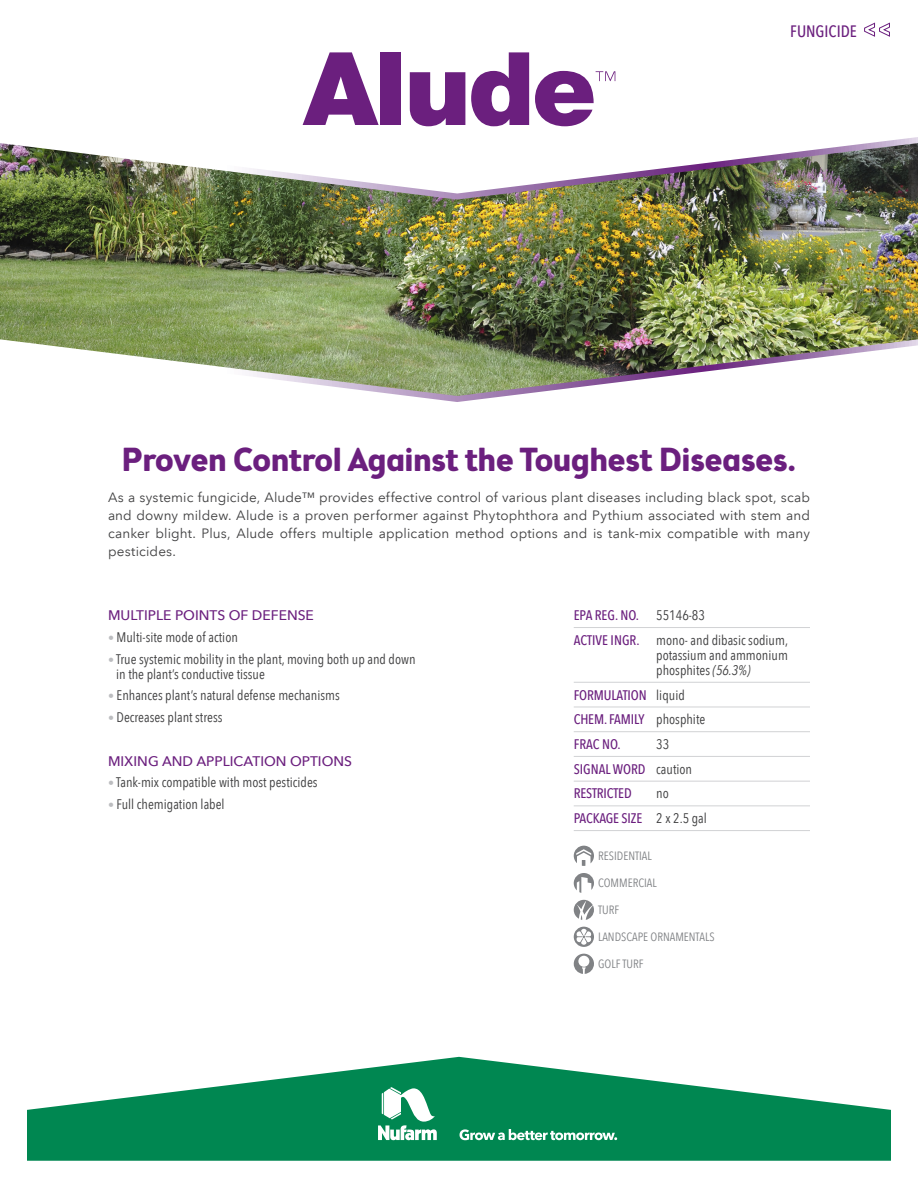
<style>
.page{position:relative;width:918px;height:1188px;background:#fff}
.page>*{position:absolute;margin:0;border:0;box-sizing:border-box;transform-origin:0 0}
.t1{font:700 33px "Brooklyn Samuels Five";color:#6b1f7e}
.t2{font:500 condensed 16.5px "Avenir Next LT Pro";color:#6b1f7e}
.TabEPA{font:condensed 13.8px/15px "Avenir Next LT Pro";color:#3e3e3f;text-align:justify}
.TabEPA-2{font:500 condensed 13.8px "Avenir Next LT Pro";letter-spacing:-.01em;color:#6b1f7e}
.t3{font:500 13.8px "Avenir Next LT Pro";color:#6b1f7e}
.t4{font:13.5px/18px "Avenir Next LT Pro";letter-spacing:.01em;color:#3e3e3f;text-align:justify}
.t5{font:condensed 12px "Avenir Next LT Pro";color:#808285}
.s1{font-size:12px;color:#bcbdc0}
.s2{font-weight:400;color:#3e3e3f}
.s3{font-weight:500;color:#6b1f7e}
.s4{font-style:italic}
</style>
<div class="page">
<hr style="left:574px;top:627px;width:236px;height:1px;background:#d1d2d4">
<hr style="left:574px;top:682px;width:236px;height:1px;background:#d1d2d4">
<hr style="left:574px;top:707px;width:236px;height:1px;background:#d1d2d4">
<hr style="left:574px;top:731px;width:236px;height:1px;background:#d1d2d4">
<hr style="left:574px;top:756px;width:236px;height:1px;background:#d1d2d4">
<hr style="left:574px;top:781px;width:236px;height:1px;background:#d1d2d4">
<hr style="left:574px;top:805px;width:236px;height:1px;background:#d1d2d4">
<hr style="left:574px;top:830px;width:236px;height:1px;background:#d1d2d4">
<svg style="left:574px;top:846px;width:20px;height:20px"></svg>
<svg style="left:574px;top:873px;width:20px;height:20px"></svg>
<svg style="left:574px;top:900px;width:20px;height:20px"></svg>
<svg style="left:574px;top:927px;width:20px;height:20px"></svg>
<svg style="left:574px;top:954px;width:20px;height:20px"></svg>
<svg style="left:864px;top:22px;width:26px;height:15px"></svg>
<img style="left:0;top:137px;width:918px;height:265px">
<svg style="left:303px;top:52px;width:76px;height:73px"></svg>
<div style="left:381px;top:52px;width:20px;height:73px;background:#6b1f7e"></div>
<svg style="left:410px;top:72px;width:55px;height:54px"></svg>
<svg style="left:471px;top:52px;width:58px;height:74px"></svg>
<svg style="left:535px;top:71px;width:80px;height:55px"></svg>
<svg style="left:27px;top:1057px;width:864px;height:104px;fill:#008751"></svg>
<svg style="left:378px;top:1087px;width:59px;height:53px"></svg>
<svg style="left:460px;top:1129px;width:157px;height:11px"></svg>
<p class="t2" style="left:790px;top:21px;width:68px">FUNGICIDE</p>
<p class="t1" style="left:122px;top:440px;width:676px">Proven Control Against the Toughest Diseases.</p>
<p class="t4" style="left:108px;top:488px;width:704px">As a systemic fungicide, Alude™ provides effective control of various plant diseases including black spot, scab and downy mildew. Alude is a proven performer against Phytophthora and Pythium associated with stem and canker blight. Plus, Alude offers multiple application method options and is tank-mix compatible with many pesticides.</p>
<p class="t3" style="left:108px;top:607px;width:208px">MULTIPLE POINTS OF DEFENSE</p>
<p class="TabEPA" style="left:108px;top:630px;width:131px"><span class="s1">•</span> Multi-site mode of action</p>
<p class="TabEPA" style="left:116px;top:651px;width:301px;text-indent:-8px"><span class="s1">•</span> True systemic mobility in the plant, moving both up and down in the plant’s conductive tissue</p>
<p class="TabEPA" style="left:108px;top:688px;width:233px"><span class="s1">•</span> Enhances plant’s natural defense mechanisms</p>
<p class="TabEPA" style="left:108px;top:710px;width:116px"><span class="s1">•</span> Decreases plant stress</p>
<p class="t3" style="left:108px;top:753px;width:246px">MIXING AND APPLICATION OPTIONS</p>
<p class="TabEPA" style="left:108px;top:775px;width:211px"><span class="s1">•</span> Tank-mix compatible with most pesticides</p>
<p class="TabEPA" style="left:108px;top:797px;width:118px"><span class="s1">•</span> Full chemigation label</p>
<p class="TabEPA-2" style="left:574px;top:607px;width:133px">EPA REG. NO. <span class="s2">55146-83</span></p>
<p class="TabEPA" style="left:656px;top:633px;width:133px;text-indent:-82px"><span class="s3">ACTIVE INGR.</span> mono- and dibasic sodium, potassium and ammonium phosphites <span class="s4">(56.3%)</span></p>
<p class="TabEPA-2" style="left:574px;top:686px;width:113px">FORMULATION <span class="s2">liquid</span></p>
<p class="TabEPA-2" style="left:574px;top:711px;width:133px">CHEM. FAMILY <span class="s2">phosphite</span></p>
<p class="TabEPA-2" style="left:574px;top:736px;width:48px">FRAC NO.</p>
<p class="TabEPA" style="left:656px;top:737px;width:15px">33</p>
<p class="TabEPA-2" style="left:574px;top:761px;width:120px">SIGNAL WORD <span class="s2">caution</span></p>
<p class="TabEPA-2" style="left:574px;top:785px;width:59px">RESTRICTED</p>
<p class="TabEPA" style="left:656px;top:786px;width:14px">no</p>
<p class="TabEPA-2" style="left:574px;top:810px;width:135px">PACKAGE SIZE <span class="s2">2 x 2.5 gal</span></p>
<p class="t5" style="left:598px;top:848px;width:55px">RESIDENTIAL</p>
<p class="t5" style="left:598px;top:875px;width:60px">COMMERCIAL</p>
<p class="t5" style="left:598px;top:902px;width:23px">TURF</p>
<p class="t5" style="left:598px;top:929px;width:118px">LANDSCAPE ORNAMENTALS</p>
<p class="t5" style="left:598px;top:956px;width:47px">GOLF TURF</p>
</div>
